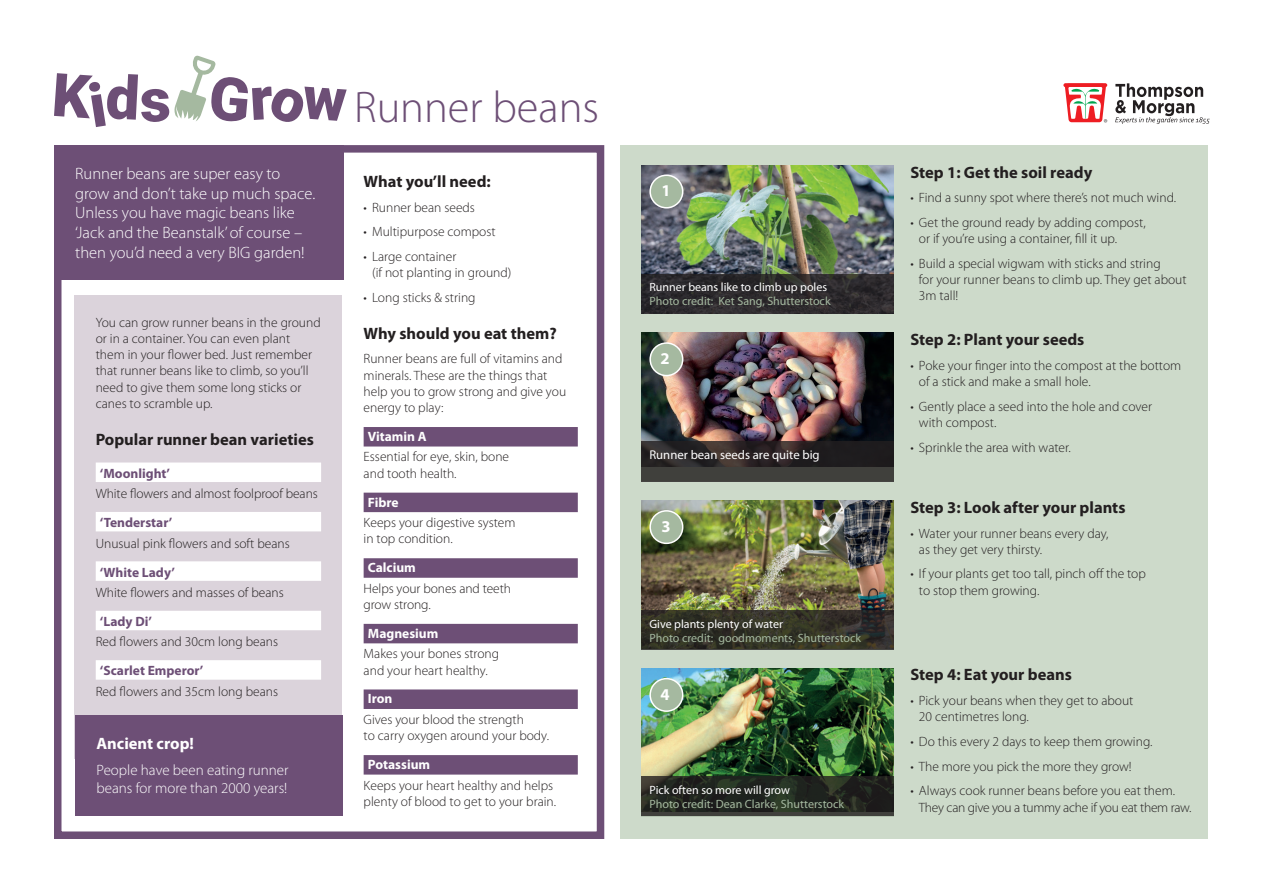
<style>
.page{position:relative;width:1263px;height:893px;background:#fff}
.page>*{position:absolute;margin:0;border:0;box-sizing:border-box;transform-origin:0 0}
.t1{font:300 44.4px "Myriad Pro";color:#6d4f76}
.t2{font:700 16.5px "Myriad Pro";color:#231f20}
.t3{font:300 16.5px/19.8px "Myriad Pro";color:#fff}
.t4{font:700 16.5px "Myriad Pro";color:#fff}
.t5{font:300 15px/18px "Myriad Pro";color:#fff}
.t6{font:300 13.5px/16.2px "Myriad Pro";color:#231f20}
.t7{font:700 13.5px "Myriad Pro";color:#6d4f76}
.t8{font:700 13.5px "Myriad Pro";color:#fff}
.t9{font:12.75px "Myriad Pro";color:#fff}
.t10{font:12px "Myriad Pro";color:#a5b9a0}
.t11{font:12px "Myriad Pro";color:#fff}
</style>
<div class="page">
<div style="left:54px;top:145px;width:550px;height:694px;border:8px solid #6d4f76"></div>
<div style="left:620px;top:145px;width:588px;height:693px;background:#cddaca"></div>
<svg style="left:1063px;top:83px;width:44px;height:4px"></svg>
<svg style="left:1065px;top:84px;width:42px;height:38px"></svg>
<svg style="left:1115px;top:83px;width:95px;height:41px"></svg>
<svg style="left:54px;top:55px;width:293px;height:72px"></svg>
<img style="left:641px;top:165px;width:253px;height:109px">
<img style="left:641px;top:333px;width:253px;height:109px">
<img style="left:641px;top:500px;width:253px;height:111px">
<img style="left:641px;top:668px;width:253px;height:109px">
<div style="left:650px;top:175px;width:33px;height:33px;background:#a5b9a0;border-radius:50%"></div>
<div style="left:649px;top:175px;width:34px;height:34px;border:2px solid #fff;border-radius:50%"></div>
<div style="left:650px;top:343px;width:33px;height:33px;background:#a5b9a0;border-radius:50%"></div>
<div style="left:649px;top:342px;width:34px;height:34px;border:2px solid #fff;border-radius:50%"></div>
<div style="left:650px;top:511px;width:33px;height:32px;background:#a5b9a0;border-radius:50%"></div>
<div style="left:649px;top:510px;width:34px;height:34px;border:2px solid #fff;border-radius:50%"></div>
<div style="left:650px;top:679px;width:33px;height:32px;background:#a5b9a0;border-radius:50%"></div>
<div style="left:649px;top:678px;width:34px;height:34px;border:2px solid #fff;border-radius:50%"></div>
<div style="left:54px;top:145px;width:289px;height:134px;background:#6d4f76"></div>
<div style="left:74px;top:295px;width:268px;height:464px;background:#dbd3db"></div>
<div style="left:96px;top:462px;width:225px;height:20px;background:#fff"></div>
<div style="left:96px;top:512px;width:225px;height:19px;background:#fff"></div>
<div style="left:96px;top:561px;width:225px;height:20px;background:#fff"></div>
<div style="left:96px;top:611px;width:225px;height:19px;background:#fff"></div>
<div style="left:96px;top:660px;width:225px;height:20px;background:#fff"></div>
<div style="left:75px;top:715px;width:267px;height:101px;background:#6d4f76"></div>
<div style="left:364px;top:427px;width:214px;height:19px;background:#6d4f76"></div>
<div style="left:364px;top:493px;width:214px;height:19px;background:#6d4f76"></div>
<div style="left:364px;top:558px;width:214px;height:20px;background:#6d4f76"></div>
<div style="left:364px;top:624px;width:214px;height:19px;background:#6d4f76"></div>
<div style="left:364px;top:689px;width:214px;height:20px;background:#6d4f76"></div>
<div style="left:364px;top:755px;width:214px;height:20px;background:#6d4f76"></div>
<svg style="left:641px;top:274px;width:253px;height:39px;background:#2d2a2c"></svg>
<svg style="left:641px;top:442px;width:253px;height:40px;background:#312e2d"></svg>
<svg style="left:641px;top:611px;width:253px;height:39px;background:#333227"></svg>
<svg style="left:641px;top:777px;width:253px;height:39px;background:#252923"></svg>
<p class="t3" style="left:75px;top:163px;width:241px">Runner beans are super easy to grow and don’t take up much space.<br>Unless you have magic beans like ‘Jack and the Beanstalk’ of course – then you’d need a very BIG garden!</p>
<p class="t6" style="left:96px;top:314px;width:226px">You can grow runner beans in the ground or in a container. You can even plant them in your flower bed. Just remember that runner beans like to climb, so you’ll need to give them some long sticks or canes to scramble up.</p>
<p class="t2" style="left:96px;top:428px;width:220px">Popular runner bean varieties</p>
<p class="t7" style="left:100px;top:464px;width:72px">‘Moonlight’</p>
<p class="t6" style="left:96px;top:485px;width:224px">White flowers and almost foolproof beans</p>
<p class="t7" style="left:100px;top:514px;width:74px">‘Tenderstar’</p>
<p class="t6" style="left:96px;top:535px;width:196px">Unusual pink flowers and soft beans</p>
<p class="t7" style="left:100px;top:563px;width:76px">‘White Lady’</p>
<p class="t6" style="left:96px;top:584px;width:190px">White flowers and masses of beans</p>
<p class="t7" style="left:100px;top:613px;width:54px">‘Lady Di’</p>
<p class="t6" style="left:96px;top:634px;width:184px">Red flowers and 30cm long beans</p>
<p class="t7" style="left:100px;top:662px;width:105px">‘Scarlet Emperor’</p>
<p class="t6" style="left:96px;top:683px;width:184px">Red flowers and 35cm long beans</p>
<p class="t4" style="left:97px;top:732px;width:99px">Ancient crop!</p>
<p class="t5" style="left:97px;top:761px;width:194px">People have been eating runner beans for more than 2000 years!</p>
<h1 class="t1" style="left:354px;top:80px;width:246px">Runner beans</h1>
<p class="t2" style="left:364px;top:171px;width:129px">What you’ll need:</p>
<p class="t6" style="left:364px;top:199px;width:113px">• Runner bean seeds</p>
<p class="t6" style="left:364px;top:224px;width:134px">• Multipurpose compost</p>
<p class="t6" style="left:372px;top:248px;width:141px;text-indent:-9px">• Large container<br>(if not planting in ground)</p>
<p class="t6" style="left:364px;top:289px;width:113px">• Long sticks &amp; string</p>
<p class="t2" style="left:364px;top:322px;width:195px">Why should you eat them?</p>
<p class="t6" style="left:364px;top:351px;width:204px">Runner beans are full of vitamins and minerals. These are the things that help you to grow strong and give you energy to play:</p>
<p class="t8" style="left:368px;top:428px;width:60px">Vitamin A</p>
<p class="t6" style="left:364px;top:449px;width:147px">Essential for eye, skin, bone and tooth health.</p>
<p class="t8" style="left:368px;top:493px;width:32px">Fibre</p>
<p class="t6" style="left:364px;top:514px;width:153px">Keeps your digestive system in top condition.</p>
<p class="t8" style="left:368px;top:559px;width:50px">Calcium</p>
<p class="t6" style="left:364px;top:580px;width:149px">Helps your bones and teeth grow strong.</p>
<p class="t8" style="left:368px;top:624px;width:72px">Magnesium</p>
<p class="t6" style="left:364px;top:646px;width:137px">Makes your bones strong and your heart healthy.</p>
<p class="t8" style="left:368px;top:690px;width:26px">Iron</p>
<p class="t6" style="left:364px;top:711px;width:187px">Gives your blood the strength<br>to carry oxygen around your body.</p>
<p class="t8" style="left:368px;top:756px;width:64px">Potassium</p>
<p class="t6" style="left:364px;top:777px;width:194px">Keeps your heart healthy and helps plenty of blood to get to your brain.</p>
<p class="t4" style="left:661px;top:180px;width:11px">1</p>
<p class="t11" style="left:649px;top:280px;width:179px">Runner beans like to climb up poles</p>
<p class="t10" style="left:649px;top:294px;width:183px">Photo credit: Ket Sang, Shutterstock</p>
<p class="t4" style="left:661px;top:348px;width:11px">2</p>
<p class="t9" style="left:649px;top:447px;width:172px">Runner bean seeds are quite big</p>
<p class="t4" style="left:661px;top:515px;width:11px">3</p>
<p class="t11" style="left:649px;top:616px;width:135px">Give plants plenty of water</p>
<p class="t10" style="left:649px;top:631px;width:213px">Photo credit: goodmoments, Shutterstock</p>
<p class="t4" style="left:661px;top:683px;width:11px">4</p>
<p class="t11" style="left:649px;top:782px;width:142px">Pick often so more will grow</p>
<p class="t10" style="left:649px;top:797px;width:196px">Photo credit: Dean Clarke, Shutterstock</p>
<p class="t2" style="left:910px;top:161px;width:183px">Step 1: Get the soil ready</p>
<p class="t6" style="left:910px;top:190px;width:267px">• Find a sunny spot where there’s not much wind.</p>
<p class="t6" style="left:919px;top:214px;width:228px;text-indent:-9px">• Get the ground ready by adding compost, or if you’re using a container, fill it up.</p>
<p class="t6" style="left:919px;top:255px;width:269px;text-indent:-9px">• Build a special wigwam with sticks and string<br>for your runner beans to climb up. They get about<br>3m tall!</p>
<p class="t2" style="left:910px;top:329px;width:175px">Step 2: Plant your seeds</p>
<p class="t6" style="left:919px;top:357px;width:264px;text-indent:-9px">• Poke your finger into the compost at the bottom of a stick and make a small hole.</p>
<p class="t6" style="left:919px;top:398px;width:235px;text-indent:-9px">• Gently place a seed into the hole and cover with compost.</p>
<p class="t6" style="left:910px;top:439px;width:162px">• Sprinkle the area with water.</p>
<p class="t2" style="left:910px;top:496px;width:217px">Step 3: Look after your plants</p>
<p class="t6" style="left:919px;top:525px;width:191px;text-indent:-9px">• Water your runner beans every day, as they get very thirsty.</p>
<p class="t6" style="left:919px;top:566px;width:228px;text-indent:-9px">• If your plants get too tall, pinch off the top to stop them growing.</p>
<p class="t2" style="left:910px;top:664px;width:163px">Step 4: Eat your beans</p>
<p class="t6" style="left:919px;top:692px;width:216px;text-indent:-9px">• Pick your beans when they get to about<br>20 centimetres long.</p>
<p class="t6" style="left:910px;top:733px;width:244px">• Do this every 2 days to keep them growing.</p>
<p class="t6" style="left:910px;top:758px;width:223px">• The more you pick the more they grow!</p>
<p class="t6" style="left:919px;top:783px;width:274px;text-indent:-9px">• Always cook runner beans before you eat them.<br>They can give you a tummy ache if you eat them raw.</p>
</div>
